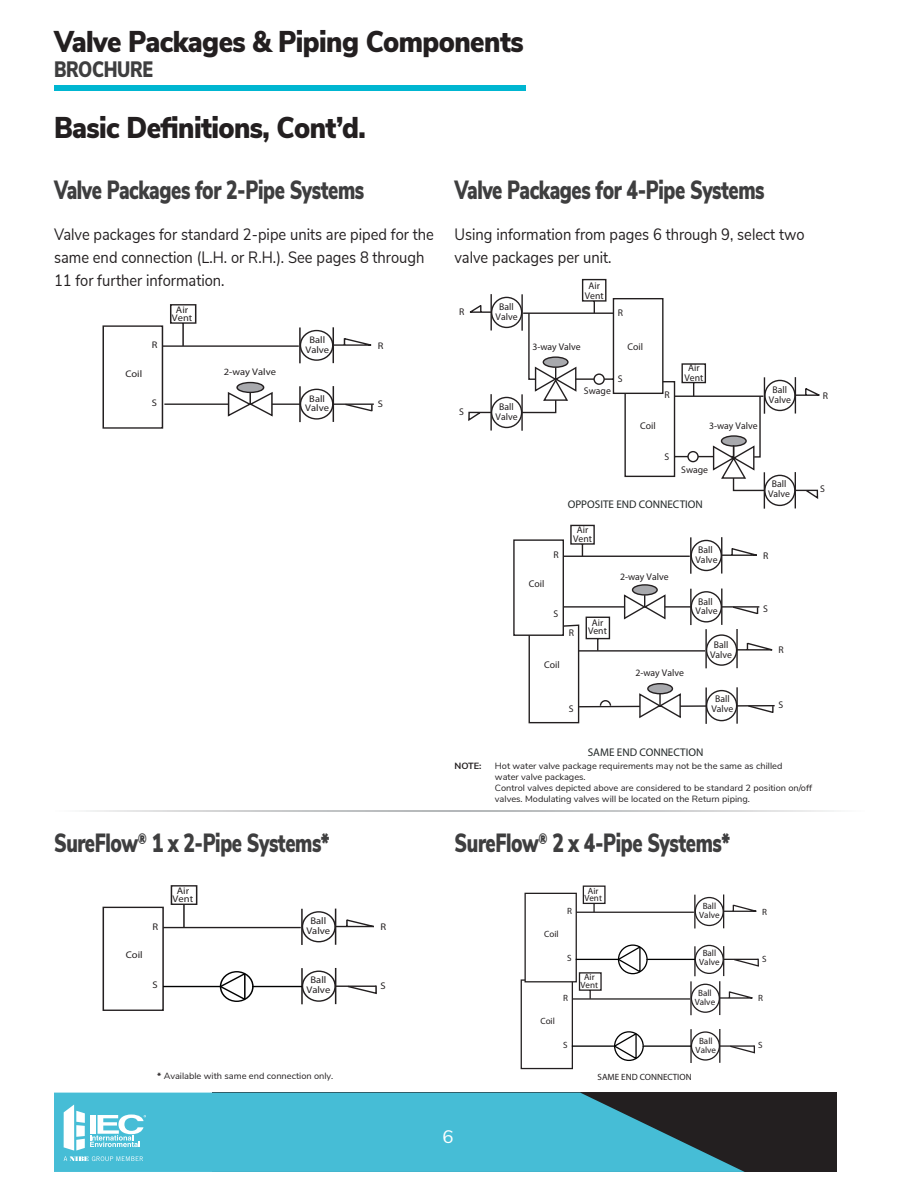
<style>
.page{position:relative;width:918px;height:1188px;background:#fff}
.page>*{position:absolute;margin:0;border:0;box-sizing:border-box;transform-origin:0 0}
.t1{font:900 30px "Nunito Sans";letter-spacing:-.02em;color:#231f20;scale:.9 1}
.t2{font:900 26.25px "Nunito Sans";letter-spacing:-.02em;color:#3e3e3f;scale:.73 1}
.t3{font:900 22.35px "Nunito Sans";letter-spacing:-.02em;color:#3e3e3f;scale:.8 1}
.t4{font:18px "Nunito Sans";color:#fff}
.t5{font:16.35px/23px "Nunito Sans";color:#231f20;scale:.9 1}
.t6{font:11.1px "Myriad Pro";color:#212727}
.t7{font:9.75px/9.8px "Myriad Pro";color:#231f20;text-align:center}
.t8{font:9.75px/9.8px "Myriad Pro";color:#231f20;text-align:center;scale:1.09 1}
.t9{font:9.6px/9.6px "Myriad Pro";color:#231f20;text-align:center;scale:1.09 1}
.t10{font:9px/10.8px "Nunito Sans";color:#231f20}
.t11{font:9px/9px "Myriad Pro";color:#231f20;text-align:center}
.t12{font:700 9px "Nunito Sans";color:#231f20}
.s1{font-weight:700}
</style>
<div class="page">
<div style="left:212px;top:1093px;width:625px;height:79px;background:#231f20"></div>
<svg style="left:54px;top:1093px;width:691px;height:79px;background:#41a8be"></svg>
<div style="left:54px;top:85px;width:471px;height:6px;background:#00b6d1"></div>
<svg style="left:64px;top:1105px;width:82px;height:56px"></svg>
<svg style="left:102px;top:304px;width:272px;height:125px"></svg>
<div style="left:300px;top:331px;width:33px;height:29px;background:#fff;border-radius:50%"></div>
<div style="left:300px;top:330px;width:33px;height:31px;border:1px solid #231f20;border-radius:50%"></div>
<hr style="left:333px;top:327px;width:1px;height:36px;background:#231f20">
<hr style="left:299px;top:327px;width:2px;height:36px;background:#231f20">
<div style="left:300px;top:389px;width:33px;height:30px;background:#fff;border-radius:50%"></div>
<div style="left:300px;top:389px;width:34px;height:31px;border:1px solid #231f20;border-radius:50%"></div>
<hr style="left:162px;top:345px;width:137px;height:2px;background:#231f20">
<hr style="left:333px;top:386px;width:1px;height:36px;background:#231f20">
<hr style="left:299px;top:386px;width:2px;height:36px;background:#231f20">
<svg style="left:513px;top:524px;width:262px;height:200px"></svg>
<div style="left:691px;top:540px;width:30px;height:30px;background:#fff;border-radius:50%"></div>
<div style="left:691px;top:540px;width:31px;height:31px;border:1px solid #231f20;border-radius:50%"></div>
<hr style="left:721px;top:537px;width:1px;height:37px;background:#231f20">
<hr style="left:690px;top:537px;width:2px;height:37px;background:#231f20">
<div style="left:691px;top:592px;width:30px;height:30px;background:#fff;border-radius:50%"></div>
<div style="left:691px;top:591px;width:31px;height:32px;border:1px solid #231f20;border-radius:50%"></div>
<hr style="left:563px;top:556px;width:127px;height:1px;background:#231f20">
<hr style="left:721px;top:589px;width:1px;height:36px;background:#231f20">
<hr style="left:690px;top:589px;width:2px;height:36px;background:#231f20">
<svg style="left:765px;top:475px;width:30px;height:30px"></svg>
<div style="left:764px;top:475px;width:32px;height:31px;border:1px solid #231f20;border-radius:50%"></div>
<hr style="left:764px;top:472px;width:1px;height:37px;background:#231f20">
<hr style="left:795px;top:472px;width:1px;height:36px;background:#231f20">
<svg style="left:468px;top:278px;width:352px;height:222px"></svg>
<svg style="left:102px;top:885px;width:275px;height:126px"></svg>
<div style="left:220px;top:971px;width:34px;height:31px;border:1px solid #000101;border-radius:50%"></div>
<svg style="left:520px;top:885px;width:239px;height:185px"></svg>
<div style="left:614px;top:1031px;width:30px;height:30px;border:1px solid #000101;border-radius:50%"></div>
<h1 class="t1" style="left:54px;top:19px;width:523px">Valve Packages &amp; Piping Components</h1>
<h3 class="t3" style="left:54px;top:53px;width:125px">BROCHURE</h3>
<h1 class="t1" style="left:54px;top:106px;width:348px">Basic Definitions, Cont’d.</h1>
<h2 class="t2" style="left:54px;top:171px;width:427px">Valve Packages for 2-Pipe Systems</h2>
<h3 class="t5" style="left:54px;top:222px;width:424px">Valve packages for standard 2-pipe units are piped for the same end connection (L.H. or R.H.). See pages 8 through<br>11 for further information.</h3>
<p class="t9" style="left:125px;top:368px;width:17px">Coil</p>
<p class="t9" style="left:152px;top:340px;width:7px">R</p>
<p class="t9" style="left:152px;top:398px;width:6px">S</p>
<p class="t9" style="left:172px;top:305px;width:20px;line-height:8.2px">Air<br>Vent</p>
<p class="t9" style="left:224px;top:367px;width:49px">2-way Valve</p>
<p class="t9" style="left:305px;top:335px;width:23px">Ball<br>Valve</p>
<p class="t9" style="left:378px;top:340px;width:7px">R</p>
<p class="t9" style="left:305px;top:394px;width:23px">Ball<br>Valve</p>
<p class="t9" style="left:378px;top:398px;width:6px">S</p>
<h2 class="t2" style="left:54px;top:824px;width:379px">SureFlow<sup>®</sup> 1 x 2-Pipe Systems*</h2>
<p class="t8" style="left:126px;top:950px;width:17px">Coil</p>
<p class="t8" style="left:152px;top:921px;width:7px">R</p>
<p class="t8" style="left:152px;top:980px;width:6px">S</p>
<p class="t8" style="left:173px;top:886px;width:20px;line-height:8.2px">Air<br>Vent</p>
<p class="t8" style="left:306px;top:916px;width:23px">Ball<br>Valve</p>
<p class="t8" style="left:381px;top:922px;width:7px">R</p>
<p class="t8" style="left:306px;top:975px;width:23px">Ball<br>Valve</p>
<p class="t8" style="left:381px;top:980px;width:6px">S</p>
<p class="t10" style="left:157px;top:1070px;width:177px"><span class="s1">*</span> Available with same end connection only.</p>
<h2 class="t2" style="left:454px;top:171px;width:426px">Valve Packages for 4-Pipe Systems</h2>
<h3 class="t5" style="left:454px;top:222px;width:391px">Using information from pages 6 through 9, select two valve packages per unit.</h3>
<p class="t7" style="left:459px;top:307px;width:7px">R</p>
<p class="t7" style="left:459px;top:406px;width:6px">S</p>
<p class="t7" style="left:585px;top:281px;width:20px">Air<br>Vent</p>
<p class="t7" style="left:496px;top:302px;width:23px">Ball<br>Valve</p>
<p class="t7" style="left:618px;top:307px;width:7px">R</p>
<p class="t7" style="left:496px;top:402px;width:23px">Ball<br>Valve</p>
<p class="t7" style="left:532px;top:342px;width:50px">3-way Valve</p>
<p class="t7" style="left:628px;top:341px;width:17px">Coil</p>
<p class="t7" style="left:618px;top:373px;width:6px">S</p>
<p class="t7" style="left:584px;top:386px;width:28px">Swage</p>
<p class="t7" style="left:640px;top:420px;width:17px">Coil</p>
<p class="t7" style="left:665px;top:390px;width:7px">R</p>
<p class="t7" style="left:665px;top:452px;width:6px">S</p>
<p class="t7" style="left:684px;top:363px;width:20px">Air<br>Vent</p>
<p class="t7" style="left:709px;top:420px;width:50px">3-way Valve</p>
<p class="t7" style="left:681px;top:464px;width:28px">Swage</p>
<p class="t6" style="left:568px;top:497px;width:137px">OPPOSITE END CONNECTION</p>
<p class="t7" style="left:573px;top:526px;width:20px;line-height:8.4px">Air<br>Vent</p>
<p class="t7" style="left:769px;top:385px;width:23px">Ball<br>Valve</p>
<p class="t7" style="left:768px;top:479px;width:23px">Ball<br>Valve</p>
<p class="t7" style="left:529px;top:579px;width:17px">Coil</p>
<p class="t7" style="left:553px;top:550px;width:7px">R</p>
<p class="t7" style="left:553px;top:609px;width:6px">S</p>
<p class="t7" style="left:544px;top:660px;width:17px">Coil</p>
<p class="t7" style="left:569px;top:628px;width:7px">R</p>
<p class="t7" style="left:569px;top:704px;width:6px">S</p>
<p class="t7" style="left:588px;top:618px;width:20px;line-height:8.4px">Air<br>Vent</p>
<p class="t7" style="left:620px;top:572px;width:50px">2-way Valve</p>
<p class="t7" style="left:635px;top:668px;width:50px">2-way Valve</p>
<p class="t7" style="left:696px;top:545px;width:23px;text-align:left">Ball<br>Valve</p>
<p class="t7" style="left:763px;top:550px;width:7px">R</p>
<p class="t7" style="left:696px;top:596px;width:23px;text-align:left">Ball<br>Valve</p>
<p class="t7" style="left:763px;top:604px;width:6px">S</p>
<p class="t7" style="left:710px;top:640px;width:23px">Ball<br>Valve</p>
<p class="t7" style="left:778px;top:645px;width:7px">R</p>
<p class="t7" style="left:711px;top:694px;width:23px">Ball<br>Valve</p>
<p class="t7" style="left:778px;top:700px;width:6px">S</p>
<p class="t7" style="left:823px;top:390px;width:7px">R</p>
<p class="t7" style="left:820px;top:484px;width:6px">S</p>
<p class="t6" style="left:588px;top:745px;width:117px">SAME END CONNECTION</p>
<p class="t12" style="left:454px;top:760px;width:29px">NOTE:</p>
<p class="t10" style="left:495px;top:760px;width:319px">Hot water valve package requirements may not be the same as chilled<br>water valve packages.<br>Control valves depicted above are considered to be standard 2 position on/off valves. Modulating valves will be located on the Return piping.</p>
<h2 class="t2" style="left:454px;top:824px;width:379px">SureFlow<sup>®</sup> 2 x 4-Pipe Systems*</h2>
<p class="t11" style="left:544px;top:930px;width:16px">Coil</p>
<p class="t11" style="left:567px;top:906px;width:6px">R</p>
<p class="t11" style="left:567px;top:954px;width:6px">S</p>
<p class="t11" style="left:584px;top:886px;width:19px;line-height:7.8px">Air<br>Vent</p>
<p class="t11" style="left:699px;top:901px;width:22px">Ball<br>Valve</p>
<p class="t11" style="left:699px;top:948px;width:22px">Ball<br>Valve</p>
<p class="t11" style="left:762px;top:907px;width:6px">R</p>
<p class="t11" style="left:762px;top:954px;width:6px">S</p>
<p class="t11" style="left:540px;top:1016px;width:16px">Coil</p>
<p class="t11" style="left:563px;top:993px;width:6px">R</p>
<p class="t11" style="left:563px;top:1040px;width:6px">S</p>
<p class="t11" style="left:581px;top:973px;width:19px;line-height:7.8px">Air<br>Vent</p>
<p class="t11" style="left:695px;top:988px;width:22px">Ball<br>Valve</p>
<p class="t11" style="left:758px;top:994px;width:6px">R</p>
<p class="t11" style="left:696px;top:1036px;width:22px">Ball<br>Valve</p>
<p class="t11" style="left:758px;top:1041px;width:6px">S</p>
<p class="t11" style="left:598px;top:1073px;width:96px">SAME END CONNECTION</p>
<h3 class="t4" style="left:442px;top:1124px;width:13px">6</h3>
</div>
